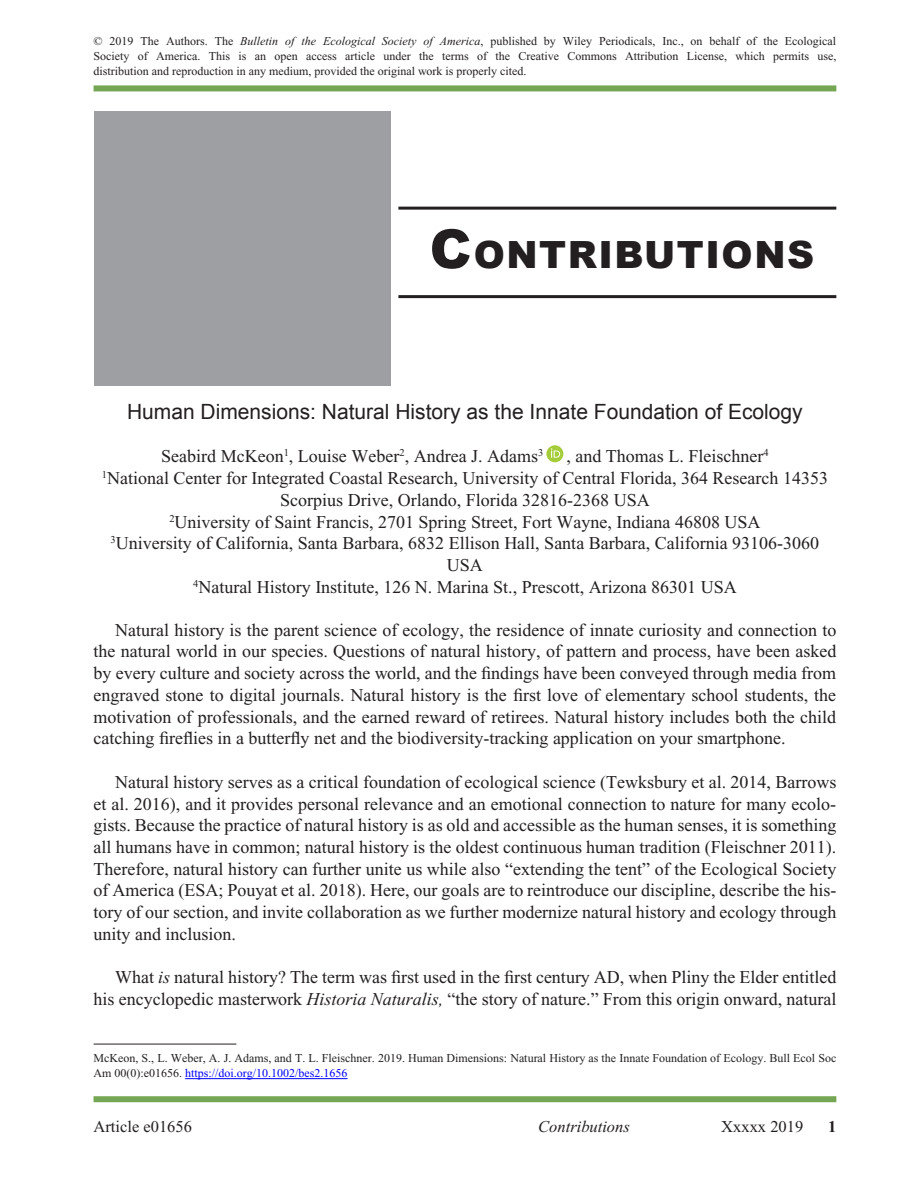
<style>
.page{position:relative;width:918px;height:1188px;background:#fff}
.page>*{position:absolute;margin:0;border:0;box-sizing:border-box;transform-origin:0 0}
.t1{font:900 37.5px "Arial";letter-spacing:.04em;color:#231f20}
.t2{font:21px "Arial";color:#231f20}
.t3{font:18px/21.8px "Times New Roman";color:#231f20;text-align:justify}
.t4{font:16.5px "Times New Roman";color:#231f20}
.t5{font:italic 16.5px "Times New Roman";color:#231f20}
.t6{font:700 16.5px "Times New Roman";color:#231f20}
.t7{font:12px/15px "Times New Roman";color:#231f20;text-align:justify}
.s1{font-style:italic}
.s2{font-size:54px}
.s3{color:#00f}
</style>
<div class="page">
<div style="left:94px;top:1096px;width:742px;height:6px;background:#75a654"></div>
<div style="left:94px;top:85px;width:742px;height:6px;background:#75a654"></div>
<div style="left:94px;top:112px;width:297px;height:274px;background:#9d9fa2"></div>
<div style="left:546px;top:445px;width:17px;height:17px;background:#a5cd39;border-radius:50%"></div>
<svg style="left:551px;top:448px;width:9px;height:10px"></svg>
<hr style="left:398px;top:207px;width:438px;height:3px;background:#231f20">
<hr style="left:398px;top:295px;width:438px;height:3px;background:#231f20">
<hr style="left:94px;top:1044px;width:142px;height:1px;background:#231f20">
<hr style="left:185px;top:1078px;width:163px;height:1px;background:#00f">
<p class="t7" style="left:94px;top:33px;width:744px">© 2019 The Authors. The <span class="s1">Bulletin of the Ecological Society of America</span>, published by Wiley Periodicals, Inc., on behalf of the Ecological Society of America. This is an open access article under the terms of the Creative Commons Attribution License, which permits use, distribution and reproduction in any medium, provided the original work is properly cited.</p>
<h1 class="t1" style="left:430px;top:228px;width:386px"><span class="s2">C</span>ONTRIBUTIONS</h1>
<p class="t2" style="left:127px;top:398px;width:677px">Human Dimensions: Natural History as the Innate Foundation of Ecology</p>
<p class="t3" style="left:161px;top:445px;width:384px">Seabird McKeon<sup>1</sup>, Louise Weber<sup>2</sup>, Andrea J. Adams<sup>3</sup></p>
<p class="t3" style="left:566px;top:445px;width:204px">, and Thomas L. Fleischner<sup>4</sup></p>
<p class="t3" style="left:102px;top:467px;width:728px"><sup>1</sup>National Center for Integrated Coastal Research, University of Central Florida, 364 Research 14353</p>
<p class="t3" style="left:280px;top:489px;width:371px">Scorpius Drive, Orlando, Florida 32816-2368 USA</p>
<p class="t3" style="left:169px;top:511px;width:593px"><sup>2</sup>University of Saint Francis, 2701 Spring Street, Fort Wayne, Indiana 46808 USA</p>
<p class="t3" style="left:111px;top:532px;width:710px"><sup>3</sup>University of California, Santa Barbara, 6832 Ellison Hall, Santa Barbara, California 93106-3060</p>
<p class="t3" style="left:447px;top:554px;width:37px">USA</p>
<p class="t3" style="left:193px;top:576px;width:545px"><sup>4</sup>Natural History Institute, 126 N. Marina St., Prescott, Arizona 86301 USA</p>
<p class="t3" style="left:94px;top:619px;width:744px;text-indent:22px">Natural history is the parent science of ecology, the residence of innate curiosity and connection to the natural world in our species. Questions of natural history, of pattern and process, have been asked by every culture and society across the world, and the findings have been conveyed through media from engraved stone to digital journals. Natural history is the first love of elementary school students, the motivation of professionals, and the earned reward of retirees. Natural history includes both the child catching fireflies in a butterfly net and the biodiversity-tracking application on your smartphone.</p>
<p class="t3" style="left:94px;top:771px;width:744px;text-indent:22px">Natural history serves as a critical foundation of ecological science (Tewksbury et al. 2014, Barrows et al. 2016), and it provides personal relevance and an emotional connection to nature for many ecolo&shy;gists. Because the practice of natural history is as old and accessible as the human senses, it is something all humans have in common; natural history is the oldest continuous human tradition (Fleischner 2011).<br>Therefore, natural history can further unite us while also “extending the tent” of the Ecological Society of America (ESA; Pouyat et al. 2018). Here, our goals are to reintroduce our discipline, describe the his&shy;tory of our section, and invite collaboration as we further modernize natural history and ecology through unity and inclusion.</p>
<p class="t3" style="left:94px;top:967px;width:744px;text-align:right">What <span class="s1">is</span> natural history? The term was first used in the first century AD, when Pliny the Elder entitled his encyclopedic masterwork <span class="s1">Historia Naturalis,</span> “the story of nature.” From this origin onward, natural</p>
<p class="t7" style="left:94px;top:1051px;width:744px">McKeon, S., L. Weber, A. J. Adams, and T. L. Fleischner. 2019. Human Dimensions: Natural History as the Innate Foundation of Ecology. Bull Ecol Soc<br>Am 00(0):e01656. <span class="s3">https://doi.org/10.1002/bes2.1656</span></p>
<p class="t4" style="left:94px;top:1118px;width:100px">Article e01656</p>
<p class="t5" style="left:538px;top:1118px;width:93px">Contributions</p>
<p class="t4" style="left:721px;top:1118px;width:84px">Xxxxx 2019</p>
<p class="t6" style="left:828px;top:1118px;width:10px">1</p>
</div>
